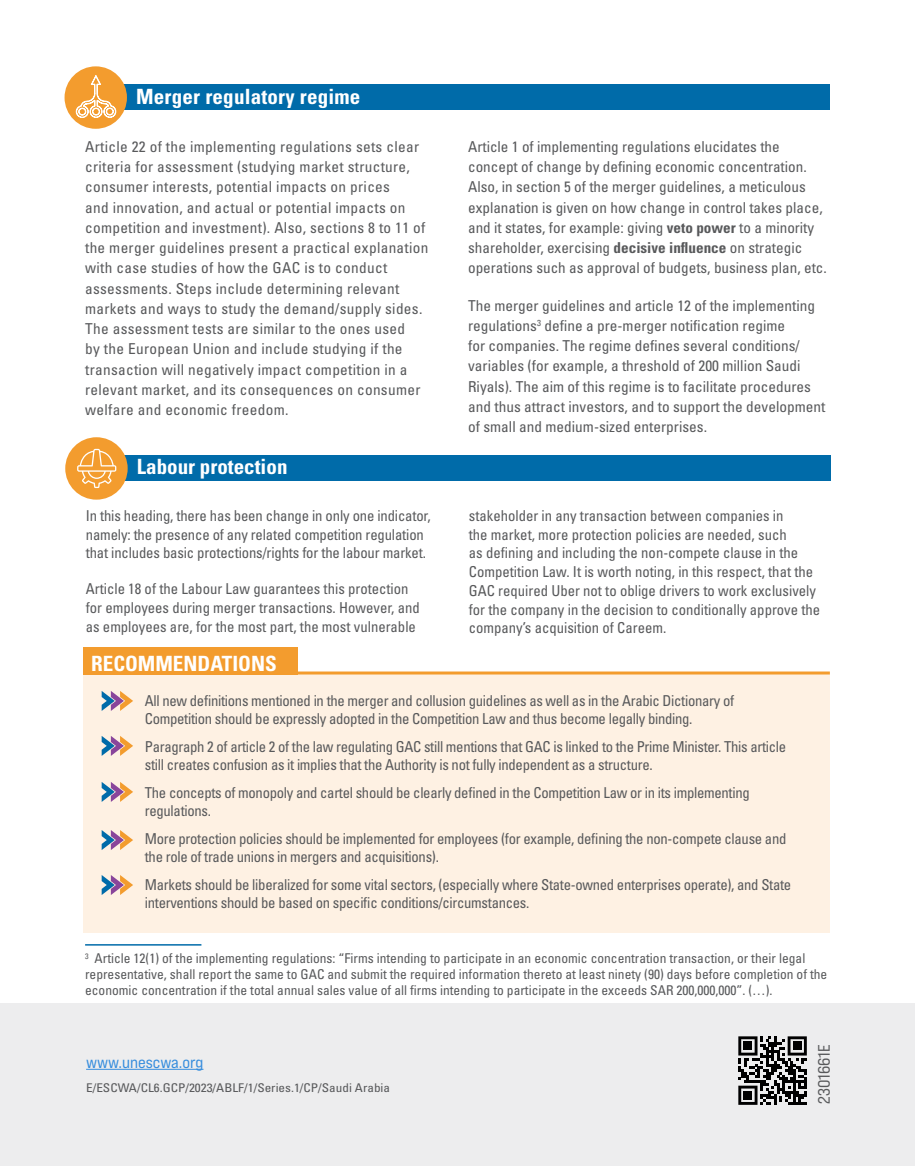
<style>
.page{position:relative;width:915px;height:1166px;background:#fff}
.page>*{position:absolute;margin:0;border:0;box-sizing:border-box;transform-origin:0 0}
.t1{font:700 condensed 21px "Univers LT Std";color:#fff}
.Body-Text{font:16.5px "Bebas Neue Pro Exp Rg";color:#368ddd}
.Body-Text-2{font:16.5px "Bebas Neue Pro Exp Rg";color:#58595b}
.B-e1{font:condensed 15px/20.2px "Univers LT Std";color:#58595b}
.B-e1-2{font:condensed 15px/18.8px "Univers LT Std";letter-spacing:-.02em;color:#58595b}
.B-e1-3{font:condensed 15px/20.2px "Univers LT Std";letter-spacing:.02em;color:#58595b}
.t2{font:condensed 13.5px/16.2px "Univers LT Std";color:#58595b}
.B-e1_New{font:condensed 12px "Univers LT Std";color:#58595b;scale:1.1 1}
.s1{font-weight:700}
</style>
<div class="page">
<div style="left:0;top:1002px;width:914px;height:163px;background:#ededee"></div>
<hr style="left:86px;top:1068px;width:117px;height:1px;background:#368ddd">
<svg style="left:738px;top:1036px;width:69px;height:69px"></svg>
<svg style="left:738px;top:1036px;width:68px;height:68px"></svg>
<div style="left:743px;top:1041px;width:8px;height:8px;background:#000"></div>
<div style="left:792px;top:1041px;width:9px;height:8px;background:#000"></div>
<div style="left:743px;top:1090px;width:8px;height:8px;background:#000"></div>
<div style="left:85px;top:84px;width:744px;height:25px;background:#006ba9"></div>
<div style="left:64px;top:66px;width:63px;height:63px;background:#f39c2e;border-radius:50%"></div>
<svg style="left:76px;top:75px;width:40px;height:43px"></svg>
<div style="left:86px;top:455px;width:744px;height:25px;background:#006ba9"></div>
<div style="left:65px;top:437px;width:63px;height:62px;background:#f39c2e;border-radius:50%"></div>
<svg style="left:77px;top:448px;width:39px;height:40px"></svg>
<div style="left:84px;top:674px;width:745px;height:258px;background:#fef1e3"></div>
<div style="left:84px;top:646px;width:213px;height:28px;background:#f39c2e"></div>
<hr style="left:84px;top:671px;width:745px;height:3px;background:#f39c2e">
<svg style="left:102px;top:691px;width:31px;height:19px"></svg>
<svg style="left:102px;top:736px;width:31px;height:19px"></svg>
<svg style="left:102px;top:782px;width:31px;height:19px"></svg>
<svg style="left:102px;top:830px;width:31px;height:19px"></svg>
<svg style="left:102px;top:875px;width:31px;height:19px"></svg>
<hr style="left:85px;top:943px;width:116px;height:2px;background:#006ba9">
<p class="t1" style="left:136px;top:83px;width:226px">Merger regulatory regime</p>
<p class="B-e1-3" style="left:85px;top:136px;width:345px">Article 22 of the implementing regulations sets clear criteria for assessment (studying market structure, consumer interests, potential impacts on prices<br>and innovation, and actual or potential impacts on competition and investment). Also, sections 8 to 11 of the merger guidelines present a practical explanation with case studies of how the GAC is to conduct assessments. Steps include determining relevant markets and ways to study the demand/supply sides.<br>The assessment tests are similar to the ones used<br>by the European Union and include studying if the transaction will negatively impact competition in a relevant market, and its consequences on consumer welfare and economic freedom.</p>
<p class="B-e1" style="left:468px;top:136px;width:360px">Article 1 of implementing regulations elucidates the concept of change by defining economic concentration.<br>Also, in section 5 of the merger guidelines, a meticulous explanation is given on how change in control takes place, and it states, for example: giving <span class="s1">veto power</span> to a minority shareholder, exercising <span class="s1">decisive influence</span> on strategic operations such as approval of budgets, business plan, etc.</p>
<p class="B-e1" style="left:468px;top:295px;width:358px">The merger guidelines and article 12 of the implementing regulations<sup>3</sup> define a pre-merger notification regime<br>for companies. The regime defines several conditions/ variables (for example, a threshold of 200 million Saudi Riyals). The aim of this regime is to facilitate procedures and thus attract investors, and to support the development of small and medium-sized enterprises.</p>
<p class="t1" style="left:137px;top:454px;width:152px">Labour protection</p>
<p class="B-e1" style="left:86px;top:505px;width:346px;line-height:18.8px">In this heading, there has been change in only one indicator, namely: the presence of any related competition regulation that includes basic protections/rights for the labour market.</p>
<p class="B-e1" style="left:86px;top:579px;width:335px;line-height:18.8px">Article 18 of the Labour Law guarantees this protection for employees during merger transactions. However, and as employees are, for the most part, the most vulnerable</p>
<p class="B-e1" style="left:468px;top:505px;width:353px;line-height:18.8px">stakeholder in any transaction between companies in<br>the market, more protection policies are needed, such<br>as defining and including the non-compete clause in the Competition Law. It is worth noting, in this respect, that the GAC required Uber not to oblige drivers to work exclusively for the company in the decision to conditionally approve the company’s acquisition of Careem.</p>
<p class="t1" style="left:91px;top:650px;width:187px">RECOMMENDATIONS</p>
<p class="B-e1-2" style="left:145px;top:690px;width:590px">All new definitions mentioned in the merger and collusion guidelines as well as in the Arabic Dictionary of<br>Competition should be expressly adopted in the Competition Law and thus become legally binding.</p>
<p class="B-e1-2" style="left:145px;top:736px;width:642px">Paragraph 2 of article 2 of the law regulating GAC still mentions that GAC is linked to the Prime Minister. This article still creates confusion as it implies that the Authority is not fully independent as a structure.</p>
<p class="B-e1-2" style="left:145px;top:782px;width:606px">The concepts of monopoly and cartel should be clearly defined in the Competition Law or in its implementing regulations.</p>
<p class="B-e1-2" style="left:145px;top:828px;width:643px">More protection policies should be implemented for employees (for example, defining the non-compete clause and the role of trade unions in mergers and acquisitions).</p>
<p class="B-e1-2" style="left:145px;top:874px;width:647px">Markets should be liberalized for some vital sectors, (especially where State-owned enterprises operate), and State interventions should be based on specific conditions/circumstances.</p>
<p class="t2" style="left:85px;top:949px;width:743px"><sup>3</sup> Article 12(1) of the implementing regulations: “Firms intending to participate in an economic concentration transaction, or their legal representative, shall report the same to GAC and submit the required information thereto at least ninety (90) days before completion of the economic concentration if the total annual sales value of all firms intending to participate in the exceeds SAR 200,000,000”. (…).</p>
<p class="Body-Text" style="left:86px;top:1051px;width:119px">www.unescwa.org</p>
<p class="B-e1_New" style="left:86px;top:1079px;width:278px">E/ESCWA/CL6.GCP/2023/ABLF/1/Series.1/CP/Saudi Arabia</p>
<p class="Body-Text-2" style="left:813px;top:1103px;width:60px;rotate:-90deg">2301661E</p>
</div>
